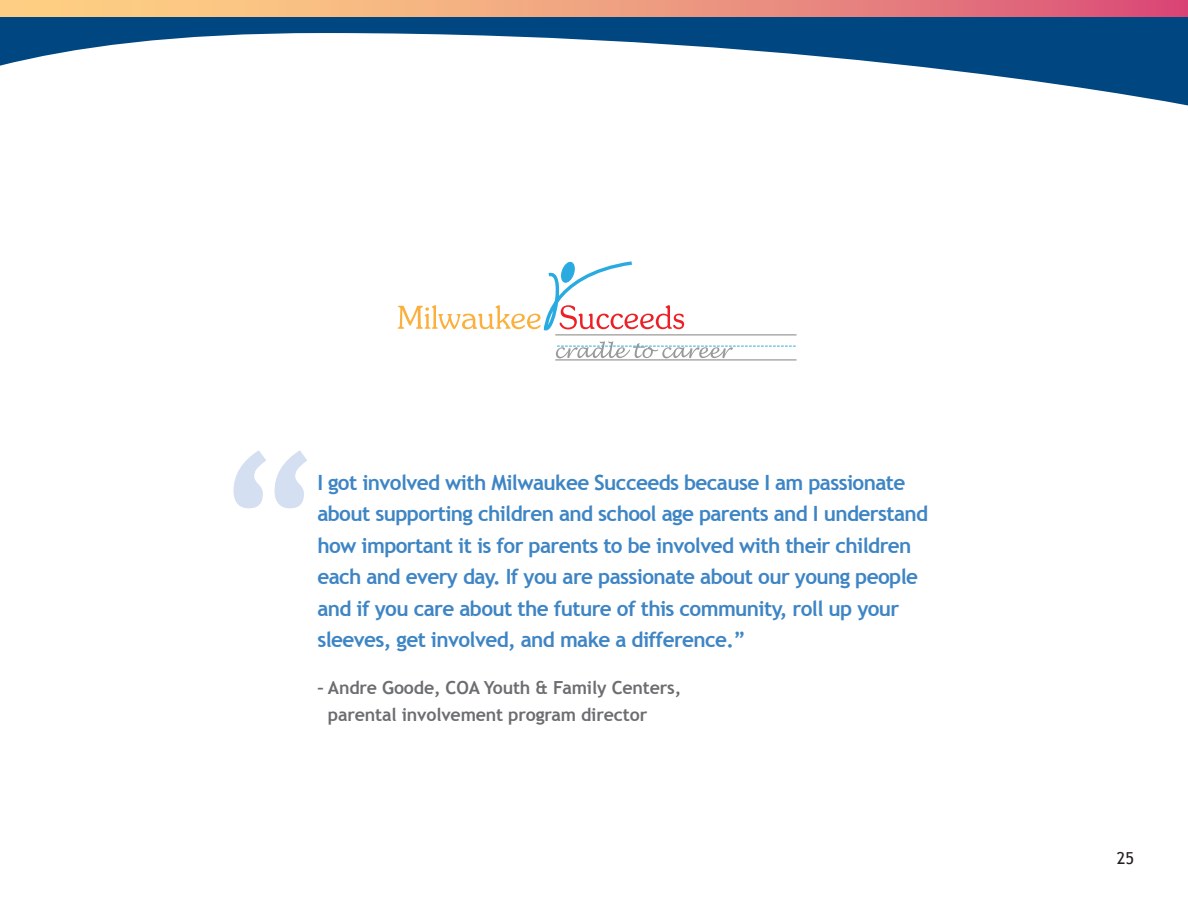
<style>
.page{position:relative;width:1188px;height:918px;background:#fff}
.page>*{position:absolute;margin:0;border:0;box-sizing:border-box;transform-origin:0 0}
.small_subheads_-_lig{font:700 21px/31.5px "Trebuchet MS";letter-spacing:-.03em;color:#3e85c5}
.small_subheads_-_lig-2{font:700 18px/27px "Trebuchet MS";letter-spacing:-.01em;color:#6c6d70}
.t1{font:16.5px "Trebuchet MS";color:#231f20}
</style>
<div class="page">
<svg style="left:1px;top:17px;width:1187px;height:89px"></svg>
<svg style="left:14px;top:0;width:1174px;height:17px;background:#ee9a7f"></svg>
<svg style="left:0;top:17px;width:1px;height:49px"></svg>
<div style="left:0;top:0;width:14px;height:17px;background:#fece84"></div>
<svg style="left:398px;top:261px;width:286px;height:70px"></svg>
<hr style="left:555px;top:360px;width:242px;height:1px;background:#808180">
<hr style="left:555px;top:335px;width:242px;height:1px;background:#808180">
<svg style="left:556px;top:341px;width:240px;height:17px"></svg>
<svg style="left:233px;top:450px;width:74px;height:58px"></svg>
<p class="small_subheads_-_lig" style="left:317px;top:466px;width:612px">I got involved with Milwaukee Succeeds because I am passionate about supporting children and school age parents and I understand how important it is for parents to be involved with their children each and every day. If you are passionate about our young people and if you care about the future of this community, roll up your sleeves, get involved, and make a difference.”</p>
<p class="small_subheads_-_lig-2" style="left:328px;top:674px;width:355px;text-indent:-11px">– Andre Goode, COA Youth &amp; Family Centers, parental involvement program director</p>
<p class="t1" style="left:1117px;top:848px;width:19px">25</p>
</div>
